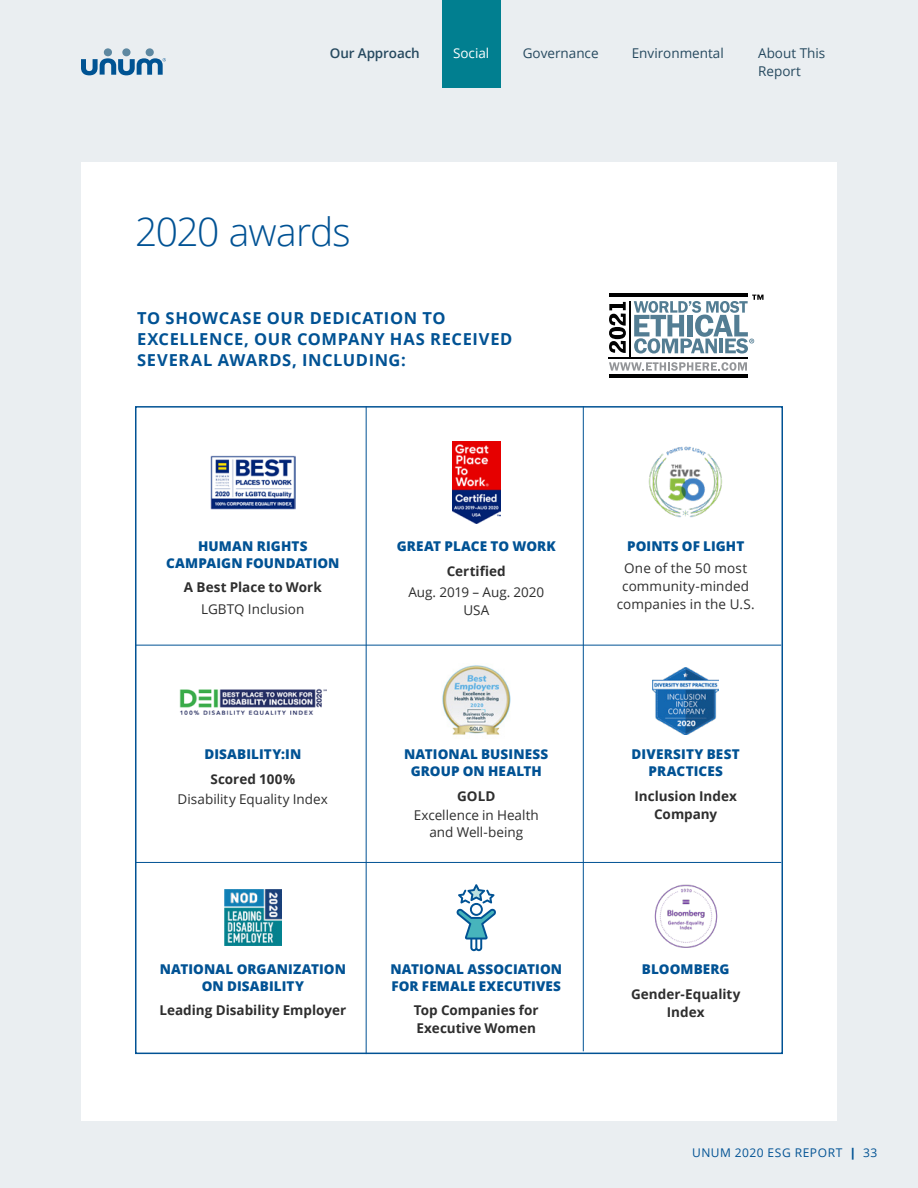
<style>
.page{position:relative;width:918px;height:1188px;background:#eaeef1}
.page>*{position:absolute;margin:0;border:0;box-sizing:border-box;transform-origin:0 0}
.t1{font:300 39px "Open Sans";letter-spacing:-.025em;color:#015294}
.t2{font:700 16.5px/21px "Open Sans";letter-spacing:.035em;color:#015294}
.t3{font:800 13.5px/16.5px "Open Sans";letter-spacing:.01em;color:#015294;text-align:center}
.t4{font:13.5px/18.3px "Open Sans";color:#2e2e2e;text-align:center}
.t5{font:700 13.5px/18px "Open Sans";color:#2e2e2e;text-align:center}
.t6{font:13.5px/18px "Open Sans";color:#26495f}
.t7{font:600 13.5px "Open Sans";letter-spacing:-.01em;color:#26495f}
.t8{font:13.5px "Open Sans";color:#fff}
.t9{font:12px "Open Sans";letter-spacing:.045em;color:#015294}
.s1{font-weight:800}
</style>
<div class="page">
<div style="left:81px;top:162px;width:756px;height:958px;background:#fff"></div>
<img style="left:442px;top:665px;width:69px;height:70px">
<img style="left:210px;top:456px;width:85px;height:53px">
<img style="left:648px;top:446px;width:74px;height:72px">
<img style="left:653px;top:667px;width:66px;height:68px">
<img style="left:180px;top:688px;width:146px;height:26px">
<img style="left:654px;top:884px;width:64px;height:64px">
<img style="left:452px;top:442px;width:48px;height:81px">
<img style="left:225px;top:889px;width:56px;height:57px">
<hr style="left:366px;top:406px;width:1px;height:648px;background:#015294">
<hr style="left:583px;top:406px;width:1px;height:645px;background:#015294">
<hr style="left:136px;top:862px;width:645px;height:1px;background:#015294">
<hr style="left:136px;top:645px;width:645px;height:1px;background:#015294">
<svg style="left:457px;top:884px;width:39px;height:67px"></svg>
<hr style="left:630px;top:301px;width:1px;height:57px;background:#000">
<svg style="left:609px;top:362px;width:138px;height:9px"></svg>
<hr style="left:609px;top:357px;width:139px;height:1px;background:#000">
<hr style="left:609px;top:294px;width:139px;height:3px;background:#000">
<hr style="left:609px;top:375px;width:139px;height:3px;background:#000">
<svg style="left:634px;top:295px;width:130px;height:59px"></svg>
<svg style="left:609px;top:302px;width:17px;height:51px"></svg>
<div style="left:442px;top:0;width:59px;height:88px;background:#017f90"></div>
<div style="left:104px;top:48px;width:8px;height:8px;background:#5e88a1;border-radius:50%"></div>
<div style="left:122px;top:48px;width:9px;height:8px;background:#5e88a1;border-radius:50%"></div>
<div style="left:146px;top:48px;width:8px;height:8px;background:#5e88a1;border-radius:50%"></div>
<svg style="left:81px;top:58px;width:85px;height:17px"></svg>
<p class="t7" style="left:330px;top:43px;width:91px">Our Approach</p>
<p class="t8" style="left:453px;top:43px;width:38px">Social</p>
<p class="t6" style="left:632px;top:43px;width:94px">Environmental</p>
<p class="t6" style="left:523px;top:43px;width:77px">Governance</p>
<p class="t6" style="left:758px;top:43px;width:69px">About This<br>Report</p>
<h1 class="t1" style="left:135px;top:205px;width:217px">2020 awards</h1>
<p class="t2" style="left:137px;top:307px;width:377px">TO SHOWCASE OUR DEDICATION TO<br>EXCELLENCE, OUR COMPANY HAS RECEIVED<br>SEVERAL AWARDS, INCLUDING:</p>
<p class="t3" style="left:166px;top:537px;width:175px">HUMAN RIGHTS<br>CAMPAIGN FOUNDATION</p>
<p class="t5" style="left:184px;top:578px;width:139px">A Best Place to Work</p>
<p class="t4" style="left:201px;top:599px;width:105px">LGBTQ Inclusion</p>
<p class="t3" style="left:397px;top:537px;width:161px">GREAT PLACE TO WORK</p>
<p class="t5" style="left:447px;top:562px;width:61px">Certified</p>
<p class="t4" style="left:408px;top:583px;width:137px">Aug. 2019 – Aug. 2020<br>USA</p>
<p class="t3" style="left:204px;top:745px;width:98px">DISABILITY:IN</p>
<p class="t5" style="left:210px;top:770px;width:86px">Scored 100%</p>
<p class="t4" style="left:178px;top:789px;width:152px">Disability Equality Index</p>
<p class="t3" style="left:404px;top:745px;width:146px">NATIONAL BUSINESS<br>GROUP ON HEALTH</p>
<p class="t5" style="left:457px;top:786px;width:40px">GOLD</p>
<p class="t4" style="left:414px;top:807px;width:127px;line-height:16.5px">Excellence in Health and Well-being</p>
<p class="t3" style="left:160px;top:960px;width:188px">NATIONAL ORGANIZATION<br>ON DISABILITY</p>
<p class="t5" style="left:159px;top:1001px;width:188px">Leading Disability Employer</p>
<p class="t3" style="left:390px;top:960px;width:173px;text-align:left">NATIONAL ASSOCIATION<br>FOR FEMALE EXECUTIVES</p>
<p class="t5" style="left:414px;top:1001px;width:126px;text-align:left">Top Companies for<br>Executive Women</p>
<p class="t3" style="left:627px;top:537px;width:119px">POINTS OF LIGHT</p>
<p class="t4" style="left:617px;top:558px;width:140px">One of the 50 most community-minded companies in the U.S.</p>
<p class="t3" style="left:632px;top:746px;width:110px">DIVERSITY BEST<br>PRACTICES</p>
<p class="t5" style="left:635px;top:786px;width:104px">Inclusion Index<br>Company</p>
<p class="t3" style="left:642px;top:960px;width:89px">BLOOMBERG</p>
<p class="t5" style="left:631px;top:985px;width:111px">Gender-Equality<br>Index</p>
<p class="t9" style="left:692px;top:1144px;width:187px">UNUM 2020 ESG REPORT <span class="s1">|</span> 33</p>
</div>
